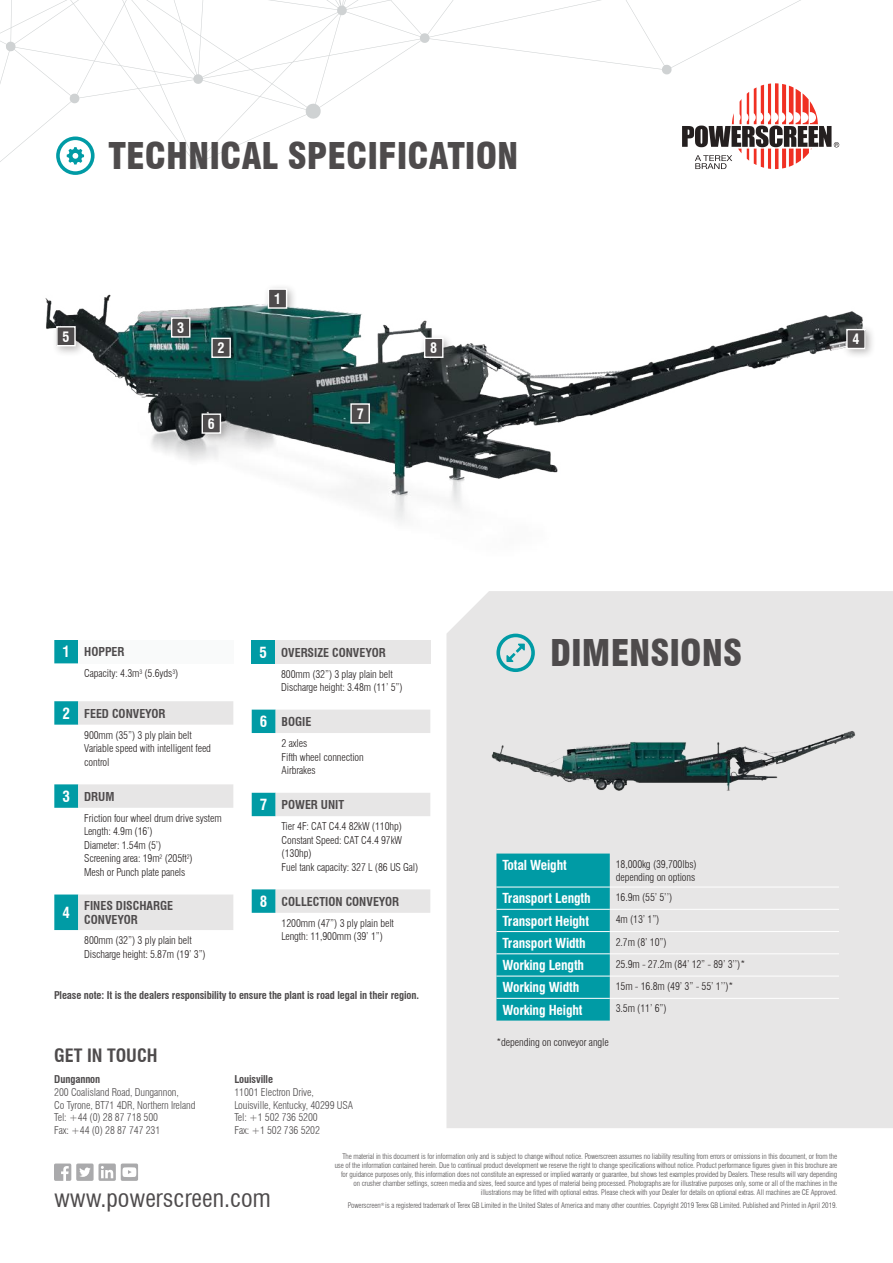
<style>
.page{position:relative;width:893px;height:1263px;background:#fff}
.page>*{position:absolute;margin:0;border:0;box-sizing:border-box;transform-origin:0 0}
.t1{font:900 condensed 36px "Swiss 721 BT";color:#4e4b4c}
.t2{font:condensed 24px "Swiss 721 BT";color:#4e4b4c}
.t3{font:700 condensed 18px "Swiss 721 BT";color:#4e4b4c}
.t4{font:700 condensed 15px "Swiss 721 BT";color:#fff}
.t5{font:700 condensed 14.1px "Swiss 721 BT";color:#fff}
.t6{font:700 condensed 13.5px "Swiss 721 BT";letter-spacing:-.01em;color:#fff}
.t7{font:700 condensed 12px/14.4px "Swiss 721 BT";color:#4e4b4c}
.t8{font:300 condensed 10.5px/13.5px "Swiss 721 BT";letter-spacing:-.01em;color:#241f1f}
.t9{font:300 condensed 10.5px/12.8px "Swiss 721 BT";letter-spacing:-.01em;color:#4e4b4c}
.t10{font:700 condensed 10.5px "Swiss 721 BT";letter-spacing:-.01em;color:#4e4b4c}
.t11{font:300 condensed 7.5px/9px "Swiss 721 BT";letter-spacing:-.01em;color:#4e4b4c;text-align:right}
.s1{font-size:15px;color:#fff}
</style>
<div class="page">
<div style="left:446px;top:591px;width:447px;height:537px;background:#e7e6e6"></div>
<img style="left:45px;top:294px;width:818px;height:228px">
<div style="left:263px;top:284px;width:35px;height:35px;background:#241f1f;opacity:.31"></div>
<div style="left:268px;top:289px;width:19px;height:19px;background:#4e4b4c"></div>
<div style="left:268px;top:288px;width:19px;height:21px;border:1px solid #fff"></div>
<div style="left:207px;top:333px;width:34px;height:35px;background:#241f1f;opacity:.31"></div>
<div style="left:212px;top:338px;width:18px;height:19px;background:#4e4b4c"></div>
<div style="left:211px;top:338px;width:20px;height:20px;border:1px solid #fff"></div>
<div style="left:166px;top:312px;width:35px;height:36px;background:#241f1f;opacity:.31"></div>
<div style="left:172px;top:318px;width:18px;height:19px;background:#4e4b4c"></div>
<div style="left:171px;top:317px;width:19px;height:21px;border:1px solid #fff"></div>
<div style="left:842px;top:324px;width:34px;height:36px;background:#241f1f;opacity:.31"></div>
<div style="left:847px;top:330px;width:18px;height:18px;background:#4e4b4c"></div>
<div style="left:846px;top:329px;width:20px;height:20px;border:1px solid #fff"></div>
<div style="left:52px;top:321px;width:34px;height:36px;background:#241f1f;opacity:.31"></div>
<div style="left:57px;top:327px;width:18px;height:19px;background:#4e4b4c"></div>
<div style="left:56px;top:326px;width:20px;height:20px;border:1px solid #fff"></div>
<div style="left:197px;top:409px;width:35px;height:35px;background:#241f1f;opacity:.31"></div>
<div style="left:202px;top:414px;width:18px;height:19px;background:#4e4b4c"></div>
<div style="left:202px;top:413px;width:19px;height:21px;border:1px solid #fff"></div>
<div style="left:346px;top:398px;width:34px;height:36px;background:#241f1f;opacity:.31"></div>
<div style="left:351px;top:404px;width:18px;height:19px;background:#4e4b4c"></div>
<div style="left:350px;top:403px;width:20px;height:21px;border:1px solid #fff"></div>
<div style="left:419px;top:333px;width:35px;height:35px;background:#241f1f;opacity:.31"></div>
<div style="left:425px;top:338px;width:18px;height:19px;background:#4e4b4c"></div>
<div style="left:424px;top:338px;width:19px;height:20px;border:1px solid #fff"></div>
<svg style="left:54px;top:1163px;width:84px;height:18px"></svg>
<svg style="left:496px;top:634px;width:39px;height:38px"></svg>
<div style="left:500px;top:637px;width:31px;height:31px;background:#e7e6e6;border-radius:50%"></div>
<svg style="left:506px;top:644px;width:19px;height:17px"></svg>
<svg style="left:0;top:0;width:840px;height:170px"></svg>
<svg style="left:56px;top:136px;width:39px;height:39px"></svg>
<svg style="left:682px;top:83px;width:157px;height:86px"></svg>
<svg style="left:54px;top:640px;width:179px;height:290px"></svg>
<svg style="left:252px;top:710px;width:178px;height:203px"></svg>
<div style="left:251px;top:640px;width:24px;height:24px;background:#009ba5"></div>
<div style="left:275px;top:640px;width:155px;height:24px;background:#e7e6e6"></div>
<div style="left:496px;top:872px;width:114px;height:148px;background:#009ba5"></div>
<hr style="left:496px;top:887px;width:114px;height:1px;background:#fff">
<hr style="left:610px;top:887px;width:229px;height:1px;background:#fff">
<hr style="left:496px;top:909px;width:114px;height:1px;background:#fff">
<hr style="left:610px;top:909px;width:229px;height:1px;background:#fff">
<hr style="left:496px;top:931px;width:114px;height:1px;background:#fff">
<hr style="left:610px;top:931px;width:229px;height:1px;background:#fff">
<hr style="left:496px;top:953px;width:114px;height:1px;background:#fff">
<hr style="left:610px;top:953px;width:229px;height:1px;background:#fff">
<hr style="left:496px;top:976px;width:114px;height:1px;background:#fff">
<hr style="left:610px;top:976px;width:229px;height:1px;background:#fff">
<hr style="left:496px;top:998px;width:114px;height:1px;background:#fff">
<hr style="left:610px;top:998px;width:229px;height:1px;background:#fff">
<img style="left:485px;top:661px;width:375px;height:211px">
<h1 class="t1" style="left:109px;top:134px;width:411px">TECHNICAL SPECIFICATION</h1>
<h3 class="t5" style="left:274px;top:290px;width:9px">1</h3>
<h3 class="t5" style="left:177px;top:319px;width:9px">3</h3>
<h3 class="t5" style="left:62px;top:328px;width:9px">5</h3>
<h3 class="t5" style="left:852px;top:331px;width:9px">4</h3>
<h3 class="t5" style="left:218px;top:340px;width:9px">2</h3>
<h3 class="t5" style="left:430px;top:340px;width:9px">8</h3>
<h3 class="t5" style="left:208px;top:415px;width:9px">6</h3>
<h3 class="t5" style="left:357px;top:405px;width:9px">7</h3>
<h3 class="t7" style="left:63px;top:645px;width:63px"><span class="s1">1</span> HOPPER</h3>
<h3 class="t8" style="left:84px;top:667px;width:96px">Capacity: 4.3m<sup>3</sup> (5.6yds<sup>3</sup>)</h3>
<h3 class="t7" style="left:63px;top:706px;width:105px"><span class="s1">2</span> FEED CONVEYOR</h3>
<h3 class="t8" style="left:84px;top:728px;width:128px">900mm (35”) 3 ply plain belt<br>Variable speed with intelligent feed control</h3>
<h3 class="t7" style="left:63px;top:789px;width:53px"><span class="s1">3</span> DRUM</h3>
<h3 class="t8" style="left:84px;top:811px;width:139px">Friction four wheel drum drive system<br>Length: 4.9m (16’)<br>Diameter: 1.54m (5’)<br>Screening area: 19m<sup>2</sup> (205ft<sup>2</sup>)<br>Mesh or Punch plate panels</h3>
<h3 class="t4" style="left:63px;top:903px;width:9px">4</h3>
<h3 class="t7" style="left:84px;top:898px;width:90px">FINES DISCHARGE<br>CONVEYOR</h3>
<h3 class="t8" style="left:84px;top:933px;width:123px">800mm (32”) 3 ply plain belt<br>Discharge height: 5.87m (19’ 3”)</h3>
<h3 class="t7" style="left:259px;top:645px;width:128px"><span class="s1">5</span> OVERSIZE CONVEYOR</h3>
<h3 class="t8" style="left:281px;top:667px;width:123px">800mm (32”) 3 play plain belt<br>Discharge height: 3.48m (11’ 5”)</h3>
<h3 class="t7" style="left:260px;top:714px;width:53px"><span class="s1">6</span> BOGIE</h3>
<h3 class="t8" style="left:282px;top:736px;width:84px">2 axles<br>Fifth wheel connection<br>Airbrakes</h3>
<h3 class="t7" style="left:260px;top:797px;width:86px"><span class="s1">7</span> POWER UNIT</h3>
<h3 class="t8" style="left:282px;top:819px;width:138px">Tier 4F: CAT C4.4 82kW (110hp)<br>Constant Speed: CAT C4.4 97kW (130hp)<br>Fuel tank capacity: 327 L (86 US Gal)</h3>
<h3 class="t7" style="left:260px;top:894px;width:141px"><span class="s1">8</span> COLLECTION CONVEYOR</h3>
<h3 class="t8" style="left:282px;top:916px;width:114px">1200mm (47”) 3 ply plain belt<br>Length: 11,900mm (39’ 1”)</h3>
<h3 class="t10" style="left:54px;top:989px;width:366px">Please note: It is the dealers responsibility to ensure the plant is road legal in their region.</h3>
<h3 class="t3" style="left:54px;top:1045px;width:105px">GET IN TOUCH</h3>
<h3 class="t10" style="left:54px;top:1073px;width:48px">Dungannon</h3>
<h3 class="t9" style="left:54px;top:1086px;width:143px">200 Coalisland Road, Dungannon,<br>Co Tyrone, BT71 4DR, Northern Ireland<br>Tel: +44 (0) 28 87 718 500<br>Fax: +44 (0) 28 87 747 231</h3>
<h3 class="t10" style="left:234px;top:1073px;width:40px">Louisville</h3>
<h3 class="t9" style="left:234px;top:1086px;width:120px">11001 Electron Drive,<br>Louisville, Kentucky, 40299 USA<br>Tel: +1 502 736 5200<br>Fax: +1 502 736 5202</h3>
<h1 class="t1" style="left:550px;top:631px;width:193px">DIMENSIONS</h1>
<h3 class="t6" style="left:502px;top:857px;width:66px">Total Weight</h3>
<h3 class="t8" style="left:616px;top:857px;width:82px">18,000kg (39,700lbs) depending on options</h3>
<h3 class="t6" style="left:502px;top:890px;width:90px">Transport Length</h3>
<h3 class="t8" style="left:616px;top:890px;width:58px">16.9m (55’ 5’’)</h3>
<h3 class="t6" style="left:502px;top:912px;width:88px">Transport Height</h3>
<h3 class="t8" style="left:616px;top:913px;width:45px">4m (13’ 1”)</h3>
<h3 class="t6" style="left:502px;top:935px;width:85px">Transport Width</h3>
<h3 class="t8" style="left:616px;top:935px;width:52px">2.7m (8’ 10”)</h3>
<h3 class="t6" style="left:502px;top:957px;width:83px">Working Length</h3>
<h3 class="t8" style="left:616px;top:957px;width:131px">25.9m - 27.2m (84’ 12” - 89’ 3’’)*</h3>
<h3 class="t6" style="left:502px;top:979px;width:78px">Working Width</h3>
<h3 class="t8" style="left:616px;top:979px;width:119px">15m - 16.8m (49’ 3” - 55’ 1’’)*</h3>
<h3 class="t6" style="left:502px;top:1001px;width:82px">Working Height</h3>
<h3 class="t8" style="left:616px;top:1002px;width:52px">3.5m (11’ 6”)</h3>
<h3 class="t8" style="left:496px;top:1035px;width:114px">*depending on conveyor angle</h3>
<h2 class="t2" style="left:54px;top:1184px;width:218px">www.powerscreen.com</h2>
<p class="t11" style="left:335px;top:1151px;width:504px">The material in this document is for information only and is subject to change without notice. Powerscreen assumes no liability resulting from errors or omissions in this document, or from the use of the information contained herein. Due to continual product development we reserve the right to change specifications without notice. Product performance figures given in this brochure are for guidance purposes only, this information does not constitute an expressed or implied warranty or guarantee, but shows test examples provided by Dealers. These results will vary depending on crusher chamber settings, screen media and sizes, feed source and types of material being processed. Photographs are for illustrative purposes only, some or all of the machines in the illustrations may be fitted with optional extras. Please check with your Dealer for details on optional extras. All machines are CE Approved.</p>
<p class="t11" style="left:348px;top:1201px;width:491px">Powerscreen<sup>®</sup> is a registered trademark of Terex GB Limited in the United States of America and many other countries. Copyright 2019 Terex GB Limited. Published and Printed in April 2019.</p>
</div>
